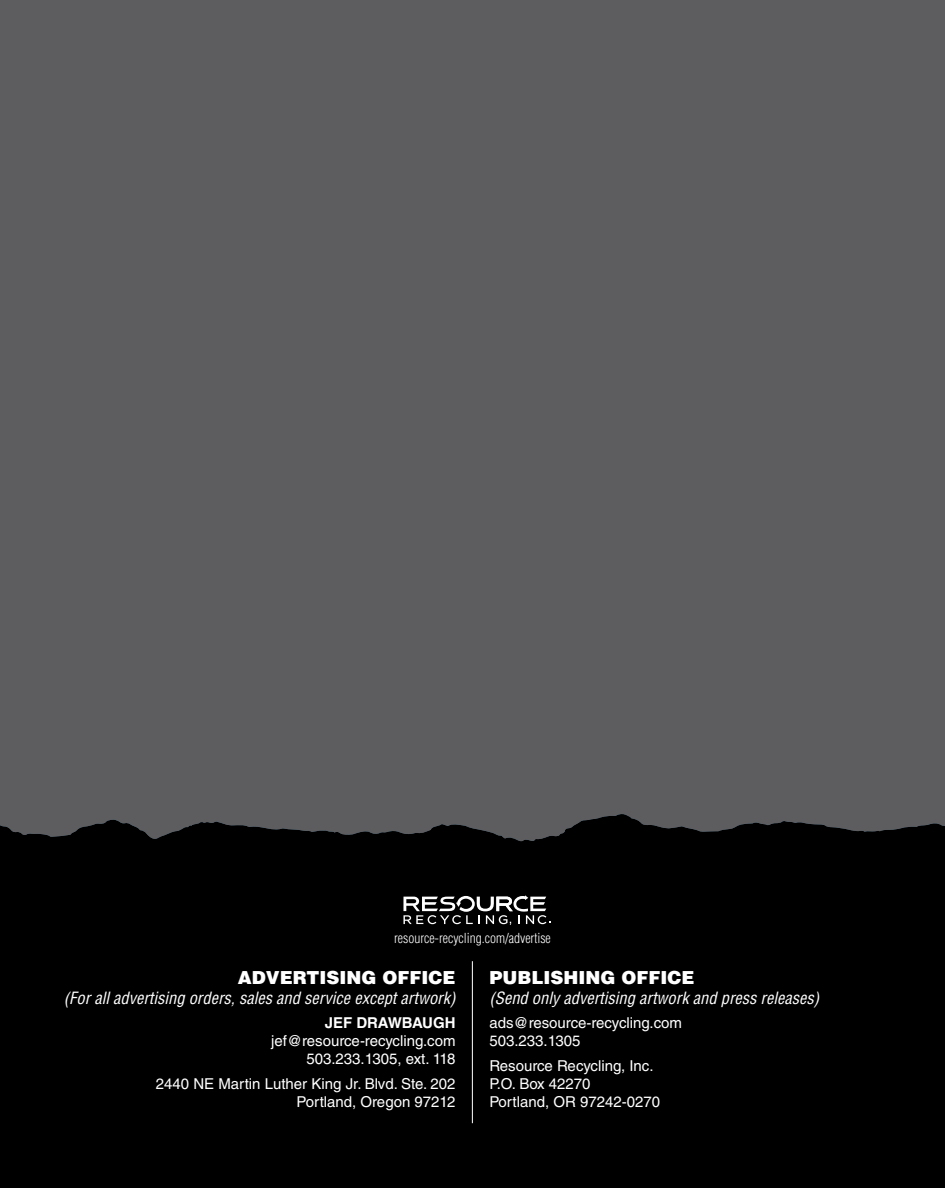
<style>
.page{position:relative;width:945px;height:1188px;background:#fff}
.page>*{position:absolute;margin:0;border:0;box-sizing:border-box;transform-origin:0 0}
.t1{font:900 18px "Helvetica LT Std";color:#fff}
.t2{font:italic condensed 16.5px "Helvetica LT Std";color:#fff}
.t3{font:15px/18px "Helvetica LT Std";color:#fff;text-align:right}
.t4{font:700 15px "Helvetica LT Std";color:#fff}
.t5{font:300 condensed 13.5px "Helvetica LT Std";color:#fff}
</style>
<div class="page">
<div style="left:0;top:0;width:945px;height:979px;background:#5d5d60"></div>
<div style="left:0;top:804px;width:945px;height:384px;background:#005c8b;opacity:.8"></div>
<svg style="left:403px;top:895px;width:148px;height:30px;background:#4a4a4a"></svg>
<hr style="left:472px;top:961px;width:1px;height:162px;background:#fff">
<p class="t5" style="left:394px;top:930px;width:158px">resource-recycling.com/advertise</p>
<p class="t1" style="left:238px;top:966px;width:219px">ADVERTISING OFFICE</p>
<p class="t2" style="left:64px;top:987px;width:393px">(For all advertising orders, sales and service except artwork)</p>
<p class="t4" style="left:325px;top:1014px;width:132px">JEF DRAWBAUGH</p>
<p class="t3" style="left:271px;top:1032px;width:186px">jef@resource-recycling.com<br>503.233.1305, ext. 118</p>
<p class="t3" style="left:156px;top:1075px;width:301px">2440 NE Martin Luther King Jr. Blvd. Ste. 202<br>Portland, Oregon 97212</p>
<p class="t1" style="left:489px;top:966px;width:206px">PUBLISHING OFFICE</p>
<p class="t2" style="left:489px;top:987px;width:331px">(Send only advertising artwork and press releases)</p>
<p class="t3" style="left:489px;top:1014px;width:194px;text-align:left">ads@resource-recycling.com<br>503.233.1305</p>
<p class="t3" style="left:489px;top:1057px;width:172px;text-align:left">Resource Recycling, Inc.<br>P.O. Box 42270<br>Portland, OR 97242-0270</p>
</div>
